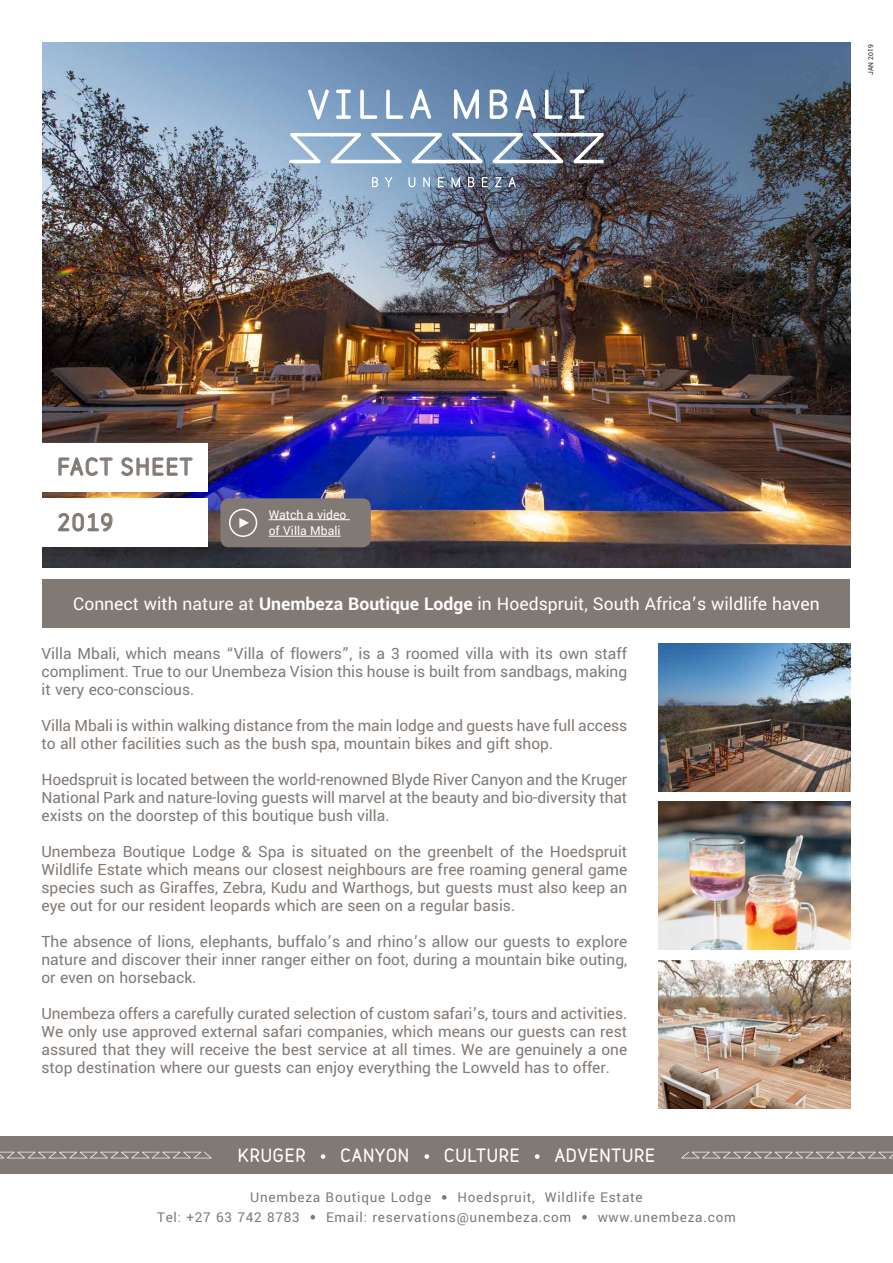
<style>
.page{position:relative;width:893px;height:1263px;background:#fff}
.page>*{position:absolute;margin:0;border:0;box-sizing:border-box;transform-origin:0 0}
.t1{font:900 21px "Variable";letter-spacing:.08em;color:#817974}
.t2{font:19.5px "Yantramanav";color:#fff}
.t3{font:17.25px/18px "Yantramanav";color:#817974;text-align:justify}
.t4{font:900 16.5px "Variable";letter-spacing:.05em;color:#fff}
.t5{font:15px "Yantramanav";letter-spacing:.05em;color:#817974}
.t6{font:13.5px/16.5px "Yantramanav";color:#fff}
.t7{font:7.5px "Yantramanav";color:#231f20}
.s1{font-weight:700}
</style>
<div class="page">
<img style="left:43px;top:43px;width:807px;height:524px">
<img style="left:658px;top:802px;width:192px;height:148px">
<img style="left:658px;top:960px;width:192px;height:148px">
<div style="left:220px;top:498px;width:151px;height:49px;background:#817974;border-radius:9px"></div>
<hr style="left:269px;top:519px;width:81px;height:1px;background:#fff">
<hr style="left:269px;top:536px;width:72px;height:1px;background:#fff">
<div style="left:229px;top:509px;width:28px;height:28px;border:2px solid #fff;border-radius:50%"></div>
<svg style="left:239px;top:518px;width:10px;height:10px"></svg>
<img style="left:658px;top:643px;width:192px;height:148px">
<svg style="left:289px;top:133px;width:315px;height:30px"></svg>
<svg style="left:372px;top:177px;width:6px;height:10px"></svg>
<svg style="left:385px;top:177px;width:7px;height:10px"></svg>
<svg style="left:408px;top:177px;width:7px;height:10px"></svg>
<svg style="left:423px;top:177px;width:7px;height:10px"></svg>
<svg style="left:438px;top:177px;width:6px;height:10px"></svg>
<svg style="left:451px;top:177px;width:9px;height:10px"></svg>
<svg style="left:468px;top:177px;width:6px;height:10px"></svg>
<svg style="left:482px;top:177px;width:6px;height:10px"></svg>
<svg style="left:495px;top:177px;width:7px;height:10px"></svg>
<svg style="left:509px;top:177px;width:7px;height:10px"></svg>
<svg style="left:308px;top:90px;width:21px;height:29px"></svg>
<svg style="left:336px;top:90px;width:15px;height:29px"></svg>
<svg style="left:360px;top:90px;width:17px;height:29px"></svg>
<svg style="left:386px;top:90px;width:17px;height:29px"></svg>
<svg style="left:410px;top:89px;width:21px;height:30px"></svg>
<svg style="left:454px;top:89px;width:25px;height:30px"></svg>
<svg style="left:490px;top:90px;width:17px;height:29px"></svg>
<svg style="left:515px;top:89px;width:21px;height:30px"></svg>
<svg style="left:545px;top:90px;width:17px;height:29px"></svg>
<svg style="left:569px;top:90px;width:15px;height:29px"></svg>
<svg style="left:442px;top:1195px;width:5px;height:5px"></svg>
<svg style="left:310px;top:1215px;width:5px;height:4px"></svg>
<svg style="left:582px;top:1215px;width:5px;height:4px"></svg>
<div style="left:0;top:1136px;width:893px;height:38px;background:#817974"></div>
<svg style="left:321px;top:1154px;width:4px;height:5px"></svg>
<svg style="left:424px;top:1154px;width:5px;height:5px"></svg>
<svg style="left:535px;top:1154px;width:5px;height:5px"></svg>
<svg style="left:681px;top:1152px;width:212px;height:6px"></svg>
<svg style="left:0;top:1152px;width:212px;height:6px"></svg>
<div style="left:23px;top:443px;width:184px;height:49px;background:#fff"></div>
<div style="left:23px;top:498px;width:184px;height:49px;background:#fff"></div>
<svg style="left:58px;top:457px;width:55px;height:19px"></svg>
<svg style="left:121px;top:457px;width:72px;height:19px"></svg>
<svg style="left:58px;top:513px;width:55px;height:19px"></svg>
<div style="left:43px;top:579px;width:807px;height:49px;background:#817974"></div>
<p class="t7" style="left:866px;top:75px;width:31px;rotate:-90deg">JAN 2019</p>
<p class="t1" style="left:57px;top:451px;width:136px">FACT SHEET</p>
<p class="t1" style="left:57px;top:506px;width:57px">2019</p>
<p class="t6" style="left:269px;top:507px;width:79px">Watch a video of Villa Mbali</p>
<p class="t2" style="left:73px;top:592px;width:748px">Connect with nature at <span class="s1">Unembeza Boutique Lodge</span> in Hoedspruit, South Africa’s wildlife haven</p>
<p class="t3" style="left:41px;top:645px;width:587px">Villa Mbali, which means “Villa of flowers”, is a 3 roomed villa with its own staff compliment. True to our Unembeza Vision this house is built from sandbags, making it very eco-conscious.</p>
<p class="t3" style="left:41px;top:717px;width:587px">Villa Mbali is within walking distance from the main lodge and guests have full access to all other facilities such as the bush spa, mountain bikes and gift shop.</p>
<p class="t3" style="left:41px;top:771px;width:587px">Hoedspruit is located between the world-renowned Blyde River Canyon and the Kruger National Park and nature-loving guests will marvel at the beauty and bio-diversity that exists on the doorstep of this boutique bush villa.</p>
<p class="t3" style="left:41px;top:843px;width:587px">Unembeza Boutique Lodge &amp; Spa is situated on the greenbelt of the Hoedspruit Wildlife Estate which means our closest neighbours are free roaming general game species such as Giraffes, Zebra, Kudu and Warthogs, but guests must also keep an eye out for our resident leopards which are seen on a regular basis.</p>
<p class="t3" style="left:41px;top:933px;width:587px">The absence of lions, elephants, buffalo’s and rhino’s allow our guests to explore nature and discover their inner ranger either on foot, during a mountain bike outing, or even on horseback.</p>
<p class="t3" style="left:41px;top:1005px;width:587px">Unembeza offers a carefully curated selection of custom safari’s, tours and activities.<br>We only use approved external safari companies, which means our guests can rest assured that they will receive the best service at all times. We are genuinely a one stop destination where our guests can enjoy everything the Lowveld has to offer.</p>
<p class="t4" style="left:238px;top:1142px;width:69px">KRUGER</p>
<p class="t4" style="left:341px;top:1142px;width:70px">CANYON</p>
<p class="t4" style="left:444px;top:1142px;width:77px">CULTURE</p>
<p class="t4" style="left:555px;top:1142px;width:102px">ADVENTURE</p>
<p class="t5" style="left:250px;top:1188px;width:182px">Unembeza Boutique Lodge</p>
<p class="t5" style="left:457px;top:1188px;width:187px">Hoedspruit, Wildlife Estate</p>
<p class="t5" style="left:157px;top:1208px;width:144px">Tel: +27 63 742 8783</p>
<p class="t5" style="left:326px;top:1208px;width:247px">Email: reservations@unembeza.com</p>
<p class="t5" style="left:598px;top:1208px;width:140px">www.unembeza.com</p>
</div>
